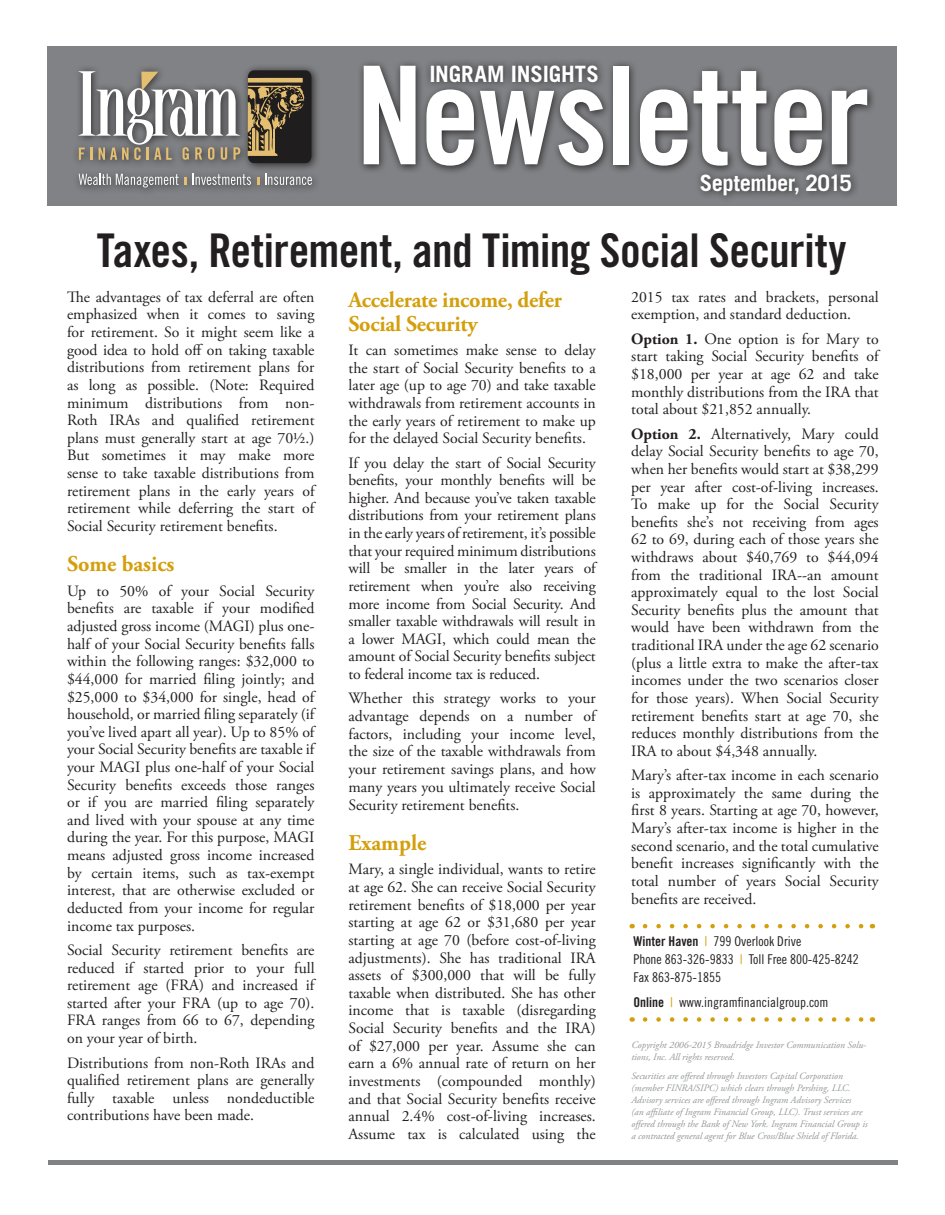
<style>
.page{position:relative;width:945px;height:1215px;background:#fff}
.page>*{position:absolute;margin:0;border:0;box-sizing:border-box;transform-origin:0 0}
.t1{font:136.5px "Trade Gothic Bold Cond Twenty";letter-spacing:-.015em;color:#fff}
.t2{font:46.5px "Trade Gothic Bold Cond Twenty";letter-spacing:-.015em;color:#231f20}
.t3{font:700 22.5px/24px "Adobe Garamond Pro";letter-spacing:-.01em;color:#d49f0c}
.t4{font:700 22.5px "Trade Gothic";letter-spacing:-.015em;color:#fff}
.t5{font:15.75px/17.5px "Adobe Garamond Pro";color:#231f20;text-align:justify}
.t6{font:13.5px/18px "Trade Gothic Cond Eighteen";color:#231f20}
.t7{font:italic 9.75px/12px "Adobe Garamond Pro";color:#939598}
.s1{font-weight:700}
.s2{font-family:"Trade Gothic Bold Cond Twenty"}
.s3{color:#d49f0c}
</style>
<div class="page">
<div style="left:48px;top:46px;width:849px;height:160px;background:#808285"></div>
<div style="left:72px;top:64px;width:249px;height:133px;background:#231f20;opacity:.9"></div>
<svg style="left:78px;top:71px;width:162px;height:89px"></svg>
<svg style="left:248px;top:70px;width:63px;height:93px;background:#5a4d36"></svg>
<svg style="left:79px;top:174px;width:100px;height:13px"></svg>
<svg style="left:265px;top:174px;width:47px;height:11px"></svg>
<svg style="left:185px;top:174px;width:66px;height:11px"></svg>
<svg style="left:257px;top:177px;width:2px;height:8px"></svg>
<div style="left:357px;top:59px;width:520px;height:116px;background:#231f20;opacity:.9"></div>
<div style="left:694px;top:167px;width:166px;height:37px;background:#231f20;opacity:.9"></div>
<div style="left:424px;top:58px;width:182px;height:33px;background:#231f20;opacity:.9"></div>
<svg style="left:645px;top:924px;width:219px;height:4px"></svg>
<svg style="left:645px;top:1017px;width:219px;height:5px"></svg>
<div style="left:48px;top:1160px;width:850px;height:5px;background:#808285"></div>
<h3 class="t4" style="left:429px;top:60px;width:171px">INGRAM INSIGHTS</h3>
<h1 class="t1" style="left:356px;top:33px;width:516px">Newsletter</h1>
<h3 class="t4" style="left:700px;top:169px;width:154px">September, 2015</h3>
<h2 class="t2" style="left:97px;top:222px;width:751px">Taxes, Retirement, and Timing Social Security</h2>
<p class="t5" style="left:67px;top:289px;width:249px">The advantages of tax deferral are often emphasized when it comes to saving for retirement. So it might seem like a good idea to hold off on taking taxable distributions from retirement plans for as long as possible. (Note: Required minimum distributions from non-Roth IRAs and qualified retirement plans must generally start at age 70½.)<br>But sometimes it may make more sense to take taxable distributions from retirement plans in the early years of retirement while deferring the start of Social Security retirement benefits.</p>
<h3 class="t3" style="left:67px;top:553px;width:109px">Some basics</h3>
<p class="t5" style="left:67px;top:583px;width:249px">Up to 50% of your Social Security benefits are taxable if your modified adjusted gross income (MAGI) plus one&shy;half of your Social Security benefits falls within the following ranges: $32,000 to $44,000 for married filing jointly; and $25,000 to $34,000 for single, head of household, or married filing separately (if you’ve lived apart all year). Up to 85% of your Social Security benefits are taxable if your MAGI plus one-half of your Social Security benefits exceeds those ranges or if you are married filing separately and lived with your spouse at any time during the year. For this purpose, MAGI means adjusted gross income increased by certain items, such as tax-exempt interest, that are otherwise excluded or deducted from your income for regular income tax purposes.</p>
<p class="t5" style="left:67px;top:942px;width:249px">Social Security retirement benefits are reduced if started prior to your full retirement age (FRA) and increased if started after your FRA (up to age 70).<br>FRA ranges from 66 to 67, depending on your year of birth.</p>
<p class="t5" style="left:67px;top:1054px;width:249px">Distributions from non-Roth IRAs and qualified retirement plans are generally fully taxable unless nondeductible contributions have been made.</p>
<p class="t5" style="left:631px;top:289px;width:249px">2015 tax rates and brackets, personal exemption, and standard deduction.</p>
<p class="t5" style="left:631px;top:331px;width:249px"><span class="s1">Option 1.</span> One option is for Mary to start taking Social Security benefits of $18,000 per year at age 62 and take monthly distributions from the IRA that total about $21,852 annually.</p>
<p class="t5" style="left:631px;top:425px;width:249px"><span class="s1">Option 2.</span> Alternatively, Mary could delay Social Security benefits to age 70, when her benefits would start at $38,299 per year after cost-of-living increases.<br>To make up for the Social Security benefits she’s not receiving from ages 62 to 69, during each of those years she withdraws about $40,769 to $44,094 from the traditional IRA--an amount approximately equal to the lost Social Security benefits plus the amount that would have been withdrawn from the traditional IRA under the age 62 scenario (plus a little extra to make the after-tax incomes under the two scenarios closer for those years). When Social Security retirement benefits start at age 70, she reduces monthly distributions from the IRA to about $4,348 annually.</p>
<p class="t5" style="left:631px;top:767px;width:249px">Mary’s after-tax income in each scenario is approximately the same during the first 8 years. Starting at age 70, however, Mary’s after-tax income is higher in the second scenario, and the total cumulative benefit increases significantly with the total number of years Social Security benefits are received.</p>
<h3 class="t3" style="left:349px;top:288px;width:215px">Accelerate income, defer<br>Social Security</h3>
<p class="t5" style="left:349px;top:342px;width:249px">It can sometimes make sense to delay the start of Social Security benefits to a later age (up to age 70) and take taxable withdrawals from retirement accounts in the early years of retirement to make up for the delayed Social Security benefits.</p>
<p class="t5" style="left:349px;top:454px;width:249px">If you delay the start of Social Security benefits, your monthly benefits will be higher. And because you’ve taken taxable distributions from your retirement plans in the early years of retirement, it’s possible that your required minimum distributions will be smaller in the later years of retirement when you’re also receiving more income from Social Security. And smaller taxable withdrawals will result in a lower MAGI, which could mean the amount of Social Security benefits subject to federal income tax is reduced.</p>
<p class="t5" style="left:349px;top:690px;width:249px">Whether this strategy works to your advantage depends on a number of factors, including your income level, the size of the taxable withdrawals from your retirement savings plans, and how many years you ultimately receive Social Security retirement benefits.</p>
<h3 class="t3" style="left:349px;top:831px;width:79px">Example</h3>
<p class="t5" style="left:349px;top:861px;width:249px">Mary, a single individual, wants to retire at age 62. She can receive Social Security retirement benefits of $18,000 per year starting at age 62 or $31,680 per year starting at age 70 (before cost-of-living adjustments). She has traditional IRA assets of $300,000 that will be fully taxable when distributed. She has other income that is taxable (disregarding Social Security benefits and the IRA) of $27,000 per year. Assume she can earn a 6% annual rate of return on her investments (compounded monthly) and that Social Security benefits receive annual 2.4% cost-of-living increases.<br>Assume tax is calculated using the</p>
<p class="t6" style="left:633px;top:932px;width:227px"><span class="s2">Winter Haven</span> <span class="s3">|</span> 799 Overlook Drive<br>Phone 863-326-9833 <span class="s3">|</span> Toll Free 800-425-8242<br>Fax 863-875-1855</p>
<p class="t6" style="left:633px;top:993px;width:197px"><span class="s2">Online</span> <span class="s3">|</span> www.ingramfinancialgroup.com</p>
<p class="t7" style="left:632px;top:1039px;width:236px">Copyright 2006-2015 Broadridge Investor Communication Solu&shy;tions, Inc. All rights reserved.</p>
<p class="t7" style="left:632px;top:1070px;width:238px">Securities are offered through Investors Capital Corporation (member FINRA/SIPC) which clears through Pershing, LLC.<br>Advisory services are offered through Ingram Advisory Services<br>(an affiliate of Ingram Financial Group, LLC). Trust services are offered through the Bank of New York. Ingram Financial Group is a contracted general agent for Blue Cross/Blue Shield of Florida.</p>
</div>
